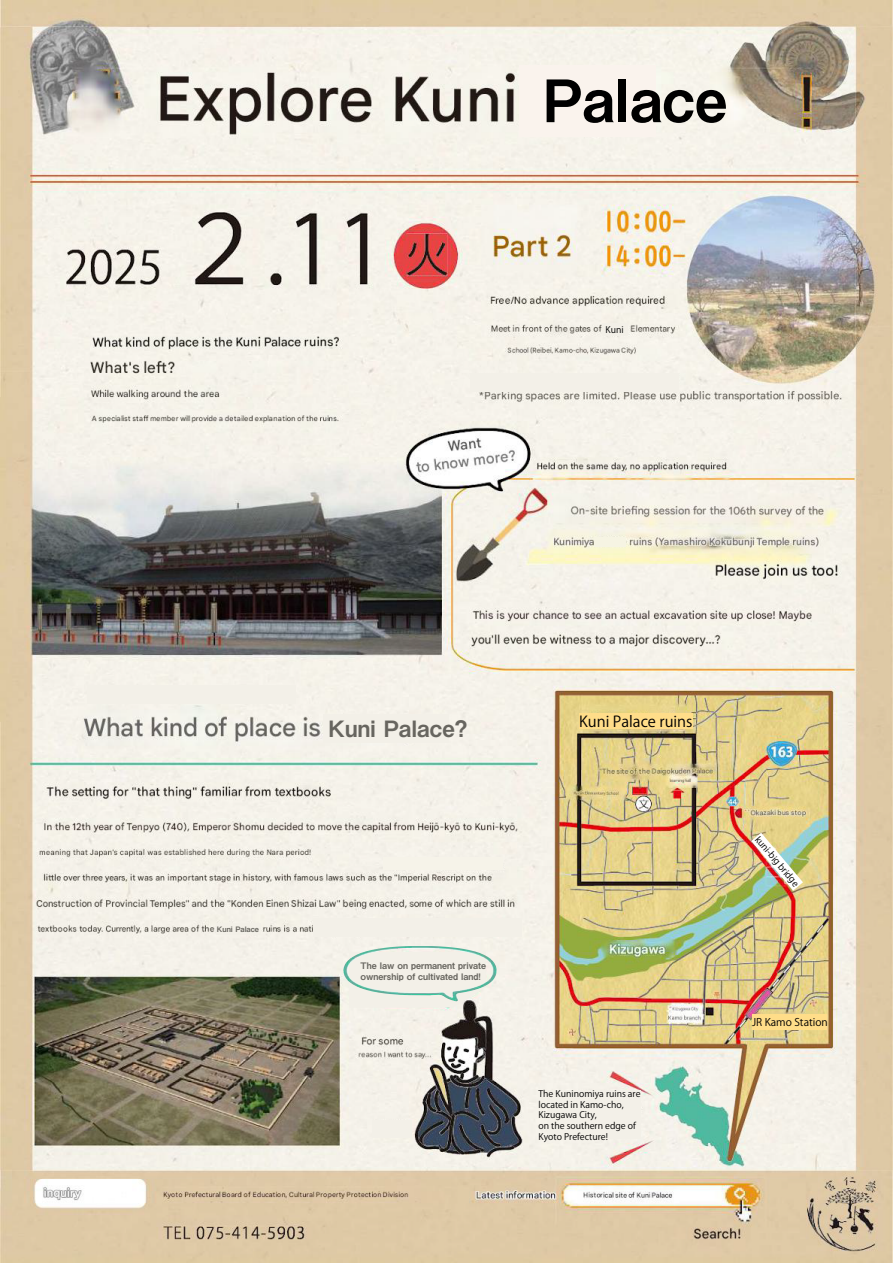
<style>
.page{position:relative;width:893px;height:1263px;background:#fff}
.page>*{position:absolute;margin:0;border:0;box-sizing:border-box;transform-origin:0 0}
.t1{font:58.5px "Midashi Go Pr 6 N MB31";color:#000}
.t2{font:22.5px "Midashi Go Pr 6 N MB31";color:#67655f}
.t3{font:15px "Koz Go Pr 6 N";color:#000}
.t4{font:10.5px "Koz Go Pr 6 N";color:#000}
.t5{font:9px/10.8px "Koz Go Pr 6 N";color:#000}
.t6{font:9px/10.8px "Midashi Go Pr 6 N MB31";color:#67655f}
.t7{font:7.5px "Midashi Go Pr 6 N MB31";color:#67655f}
</style>
<div class="page">
<img style="left:0;top:1px;width:892px;height:1262px">
<div style="left:579px;top:713px;width:114px;height:15px;background:#ffdd89"></div>
<img style="left:751px;top:833px;width:52px;height:58px">
<div style="left:595px;top:538px;width:31px;height:9px;background:#f6f4e3"></div>
<div style="left:372px;top:1121px;width:39px;height:17px;background:#f3f0e8"></div>
<div style="left:383px;top:857px;width:120px;height:13px;background:#f6f3e9"></div>
<div style="left:519px;top:65px;width:137px;height:72px;background:#faf3ed"></div>
<div style="left:470px;top:373px;width:208px;height:19px;background:#f3f0e8"></div>
<div style="left:602px;top:324px;width:26px;height:12px;background:#f3f0e8"></div>
<div style="left:87px;top:686px;width:208px;height:18px;background:#f3f0e8"></div>
<div style="left:323px;top:715px;width:126px;height:28px;background:#f3f0e8"></div>
<div style="left:313px;top:918px;width:209px;height:19px;background:#f3f0e8"></div>
<div style="left:216px;top:923px;width:44px;height:11px;background:#f3f0e8"></div>
<svg style="left:349px;top:1001px;width:137px;height:7px"></svg>
<div style="left:548px;top:1091px;width:93px;height:48px;background:#f3f0e8"></div>
<div style="left:753px;top:1015px;width:74px;height:15px;background:#ffdd89"></div>
<img style="left:343px;top:946px;width:154px;height:55px">
<h1 class="t1" style="left:542px;top:53px;width:187px">Palace</h1>
<p class="t5" style="left:606px;top:324px;width:20px">Kuni</p>
<p class="t7" style="left:217px;top:923px;width:44px">Kuni Palace</p>
<h2 class="t2" style="left:328px;top:710px;width:141px">Kuni Palace?</h2>
<h3 class="t3" style="left:579px;top:713px;width:115px">Kuni Palace ruins</h3>
<p class="t6" style="left:361px;top:960px;width:127px">The law on permanent private ownership of cultivated land!</p>
<p class="t5" style="left:538px;top:1088px;width:104px">The Kuninomiya ruins are located in Kamo-cho,<br>Kizugawa City,<br>on the southern edge of<br>Kyoto Prefecture!</p>
<p class="t5" style="left:761px;top:834px;width:64px;rotate:50deg">kuni-big bridge</p>
<p class="t4" style="left:752px;top:1016px;width:77px">JR Kamo Station</p>
</div>
